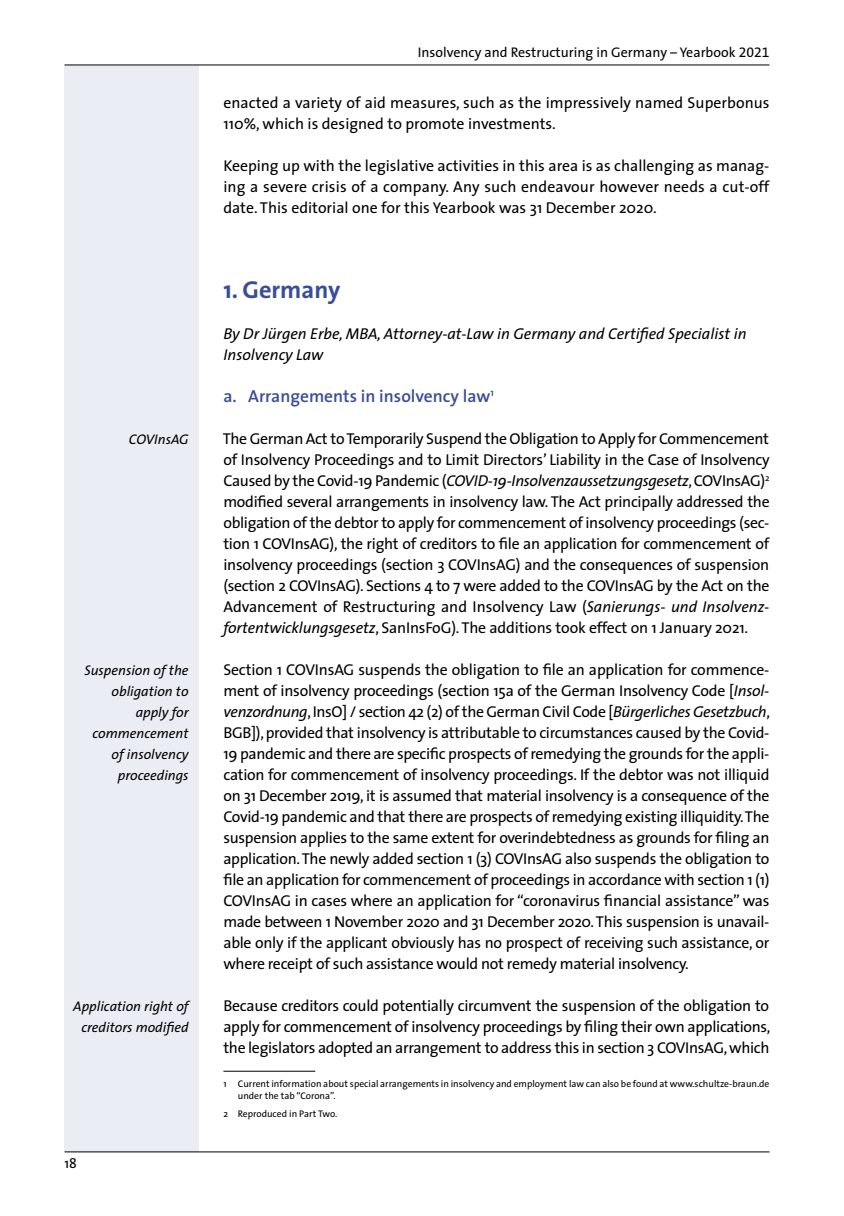
<style>
.page{position:relative;width:844px;height:1216px;background:#fff}
.page>*{position:absolute;margin:0;border:0;box-sizing:border-box;transform-origin:0 0}
.t1{font:700 24.5px "The Sans";color:#3a4d98}
.t2{font:600 17.5px "The Sans";color:#3a4d98}
.t3{font:15.75px/21px "The Sans";letter-spacing:-.01em;color:#000;text-align:justify}
.t4{font:italic 15.75px/21px "The Sans";color:#000}
.t5{font:italic 14px/21px "The Sans";color:#000;text-align:right}
.t6{font:14px "The Sans";color:#000}
.t7{font:9.62px/12.2px "The Sans";color:#000}
.s1{font-family:"The Sans Expert"}
.s2{font-style:italic}
</style>
<div class="page">
<div style="left:64px;top:65px;width:134px;height:1086px;background:#ebedf5"></div>
<hr style="left:64px;top:64px;width:705px;height:1px;background:#000">
<hr style="left:64px;top:1151px;width:705px;height:1px;background:#000">
<hr style="left:223px;top:1070px;width:92px;height:1px;background:#000">
<p class="t5" style="left:129px;top:428px;width:61px">COVInsAG</p>
<p class="t5" style="left:84px;top:659px;width:106px">Suspension of the obligation to apply for commencement of insolvency proceedings</p>
<p class="t5" style="left:73px;top:995px;width:117px;text-align:center">Application right of creditors modified</p>
<p class="t6" style="left:64px;top:1151px;width:14px">18</p>
<p class="t6" style="left:418px;top:41px;width:353px">Insolvency and Restructuring in Germany – Yearbook <span class="s1">2021</span></p>
<p class="t3" style="left:223px;top:91px;width:547px">enacted a variety of aid measures, such as the impressively named Superbonus<br>110%, which is designed to promote investments.</p>
<p class="t3" style="left:223px;top:154px;width:547px">Keeping up with the legislative activities in this area is as challenging as manag&shy;ing a severe crisis of a company. Any such endeavour however needs a cut-off date. This editorial one for this Yearbook was 31 December 2020.</p>
<h1 class="t1" style="left:223px;top:269px;width:118px">1. Germany</h1>
<p class="t4" style="left:223px;top:322px;width:524px">By Dr Jürgen Erbe, MBA, Attorney-at-Law in Germany and Certified Specialist in<br>Insolvency Law</p>
<p class="t2" style="left:223px;top:381px;width:272px">a. Arrangements in insolvency law<sup>1</sup></p>
<p class="t3" style="left:223px;top:427px;width:548px">The German Act to Temporarily Suspend the Obligation to Apply for Commencement of Insolvency Proceedings and to Limit Directors’ Liability in the Case of Insolvency Caused by the Covid-19 Pandemic (<span class="s2">COVID-19-Insolvenzaussetzungsgesetz</span>, COVInsAG)<sup>2 </sup>modified several arrangements in insolvency law. The Act principally addressed the obligation of the debtor to apply for commencement of insolvency proceedings (sec&shy;tion 1 COVInsAG), the right of creditors to file an application for commencement of insolvency proceedings (section 3 COVInsAG) and the consequences of suspension (section 2 COVInsAG). Sections 4 to 7 were added to the COVInsAG by the Act on the Advancement of Restructuring and Insolvency Law (<span class="s2">Sanierungs- und Insolvenz&shy;fortentwicklungsgesetz</span>, SanInsFoG). The additions took effect on 1 January 2021.</p>
<p class="t3" style="left:223px;top:658px;width:548px">Section 1 COVInsAG suspends the obligation to file an application for commence&shy;ment of insolvency proceedings (section 15a of the German Insolvency Code [<span class="s2">Insol&shy;venzordnung</span>, InsO] / section 42 (2) of the German Civil Code [<span class="s2">Bürgerliches Gesetzbuch</span>, BGB]), provided that insolvency is attributable to circumstances caused by the Covid-19 pandemic and there are specific prospects of remedying the grounds for the appli&shy;cation for commencement of insolvency proceedings. If the debtor was not illiquid on 31 December 2019, it is assumed that material insolvency is a consequence of the Covid-19 pandemic and that there are prospects of remedying existing illiquidity. The suspension applies to the same extent for overindebtedness as grounds for filing an application. The newly added section 1 (3) COVInsAG also suspends the obligation to file an application for commencement of proceedings in accordance with section 1 (1)<br>COVInsAG in cases where an application for “coronavirus financial assistance” was made between 1 November 2020 and 31 December 2020. This suspension is unavail&shy;able only if the applicant obviously has no prospect of receiving such assistance, or where receipt of such assistance would not remedy material insolvency.</p>
<p class="t3" style="left:223px;top:994px;width:548px">Because creditors could potentially circumvent the suspension of the obligation to apply for commencement of insolvency proceedings by filing their own applications, the legislators adopted an arrangement to address this in section 3 COVInsAG, which</p>
<p class="t7" style="left:238px;top:1076px;width:533px;text-indent:-14px">1 Current information about special arrangements in insolvency and employment law can also be found at www.schultze-braun.de under the tab “Corona”.</p>
<p class="t7" style="left:223px;top:1106px;width:115px">2 Reproduced in Part Two.</p>
</div>
